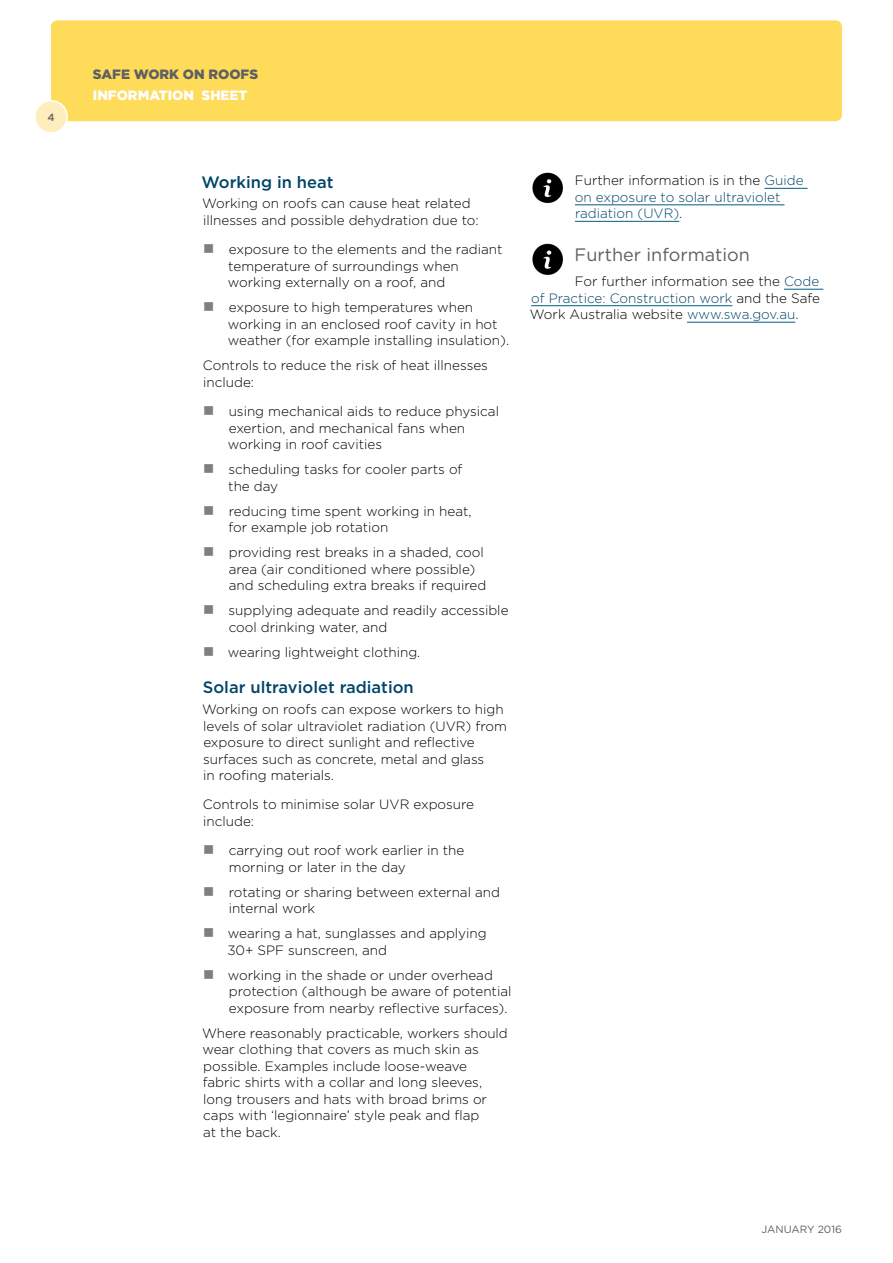
<style>
.page{position:relative;width:893px;height:1263px;background:#fff}
.page>*{position:absolute;margin:0;border:0;box-sizing:border-box;transform-origin:0 0}
.Header_2{font:18px "Gotham";color:#5f6062}
.Header_3{font:500 16.5px "Gotham";color:#00446a}
.Body_copy{font:300 13.5px/16.5px "Gotham";color:#000}
.Body_copy-2{font:300 13.5px/16.5px "Gotham";color:#00446a}
.t1{font:900 13.5px "Gotham";color:#fff}
.t2{font:900 13.5px "Gotham";color:#5f6062}
.t3{font:10.5px "Gotham";color:#5f6062}
.t4{font:500 10.5px "Gotham";color:#5f6062}
.s1{color:#000}
.s2{color:#00446a}
</style>
<div class="page">
<div style="left:51px;top:20px;width:791px;height:101px;background:#ffdb5a;border-radius:6px"></div>
<div style="left:35px;top:101px;width:32px;height:32px;background:#ffeebd;border-radius:50%"></div>
<div style="left:34px;top:100px;width:34px;height:34px;border:2px solid #fff;border-radius:50%"></div>
<hr style="left:764px;top:188px;width:44px;height:1px;background:#005d83">
<hr style="left:575px;top:205px;width:209px;height:1px;background:#005d83">
<hr style="left:575px;top:221px;width:104px;height:1px;background:#005d83">
<hr style="left:784px;top:289px;width:39px;height:1px;background:#005d83">
<hr style="left:531px;top:305px;width:201px;height:1px;background:#005d83">
<hr style="left:687px;top:322px;width:108px;height:1px;background:#005d83">
<img style="left:532px;top:172px;width:31px;height:32px">
<img style="left:532px;top:243px;width:31px;height:32px">
<p class="t4" style="left:47px;top:111px;width:9px">4</p>
<p class="t2" style="left:93px;top:66px;width:167px">SAFE WORK ON ROOFS</p>
<p class="t1" style="left:93px;top:87px;width:156px">INFORMATION SHEET</p>
<h3 class="Header_3" style="left:201px;top:172px;width:134px">Working in heat</h3>
<p class="Body_copy" style="left:202px;top:195px;width:278px">Working on roofs can cause heat related illnesses and possible dehydration due to:</p>
<p class="Body_copy" style="left:228px;top:241px;width:276px">exposure to the elements and the radiant temperature of surroundings when working externally on a roof, and</p>
<p class="Body_copy" style="left:228px;top:299px;width:283px">exposure to high temperatures when working in an enclosed roof cavity in hot weather (for example installing insulation).</p>
<p class="Body_copy" style="left:203px;top:357px;width:287px">Controls to reduce the risk of heat illnesses include:</p>
<p class="Body_copy" style="left:228px;top:403px;width:273px">using mechanical aids to reduce physical exertion, and mechanical fans when working in roof cavities</p>
<p class="Body_copy" style="left:228px;top:461px;width:236px">scheduling tasks for cooler parts of the day</p>
<p class="Body_copy" style="left:228px;top:502px;width:245px">reducing time spent working in heat, for example job rotation</p>
<p class="Body_copy" style="left:229px;top:544px;width:259px">providing rest breaks in a shaded, cool area (air conditioned where possible) and scheduling extra breaks if required</p>
<p class="Body_copy" style="left:229px;top:602px;width:281px">supplying adequate and readily accessible cool drinking water, and</p>
<p class="Body_copy" style="left:228px;top:643px;width:194px">wearing lightweight clothing.</p>
<h3 class="Header_3" style="left:203px;top:677px;width:212px">Solar ultraviolet radiation</h3>
<p class="Body_copy" style="left:202px;top:701px;width:306px">Working on roofs can expose workers to high levels of solar ultraviolet radiation (UVR) from exposure to direct sunlight and reflective surfaces such as concrete, metal and glass<br>in roofing materials.</p>
<p class="Body_copy" style="left:203px;top:796px;width:273px">Controls to minimise solar UVR exposure include:</p>
<p class="Body_copy" style="left:229px;top:842px;width:237px">carrying out roof work earlier in the morning or later in the day</p>
<p class="Body_copy" style="left:229px;top:883px;width:273px">rotating or sharing between external and internal work</p>
<p class="Body_copy" style="left:227px;top:925px;width:261px">wearing a hat, sunglasses and applying<br>30+ SPF sunscreen, and</p>
<p class="Body_copy" style="left:228px;top:966px;width:285px">working in the shade or under overhead protection (although be aware of potential exposure from nearby reflective surfaces).</p>
<p class="Body_copy" style="left:202px;top:1024px;width:307px">Where reasonably practicable, workers should wear clothing that covers as much skin as possible. Examples include loose-weave<br>fabric shirts with a collar and long sleeves, long trousers and hats with broad brims or caps with ‘legionnaire’ style peak and flap<br>at the back.</p>
<p class="Body_copy-2" style="left:575px;top:172px;width:230px"><span class="s1">Further information is in the</span> Guide on exposure to solar ultraviolet radiation (UVR)<span class="s1">.</span></p>
<h2 class="Header_2" style="left:575px;top:244px;width:177px">Further information</h2>
<p class="Body_copy" style="left:530px;top:273px;width:292px;text-align:justify;text-indent:45px">For further information see the <span class="s2">Code of Practice: Construction work</span> and the Safe Work Australia website <span class="s2">www.swa.gov.au</span>.</p>
<p class="t3" style="left:761px;top:1223px;width:82px">JANUARY 2016</p>
</div>
